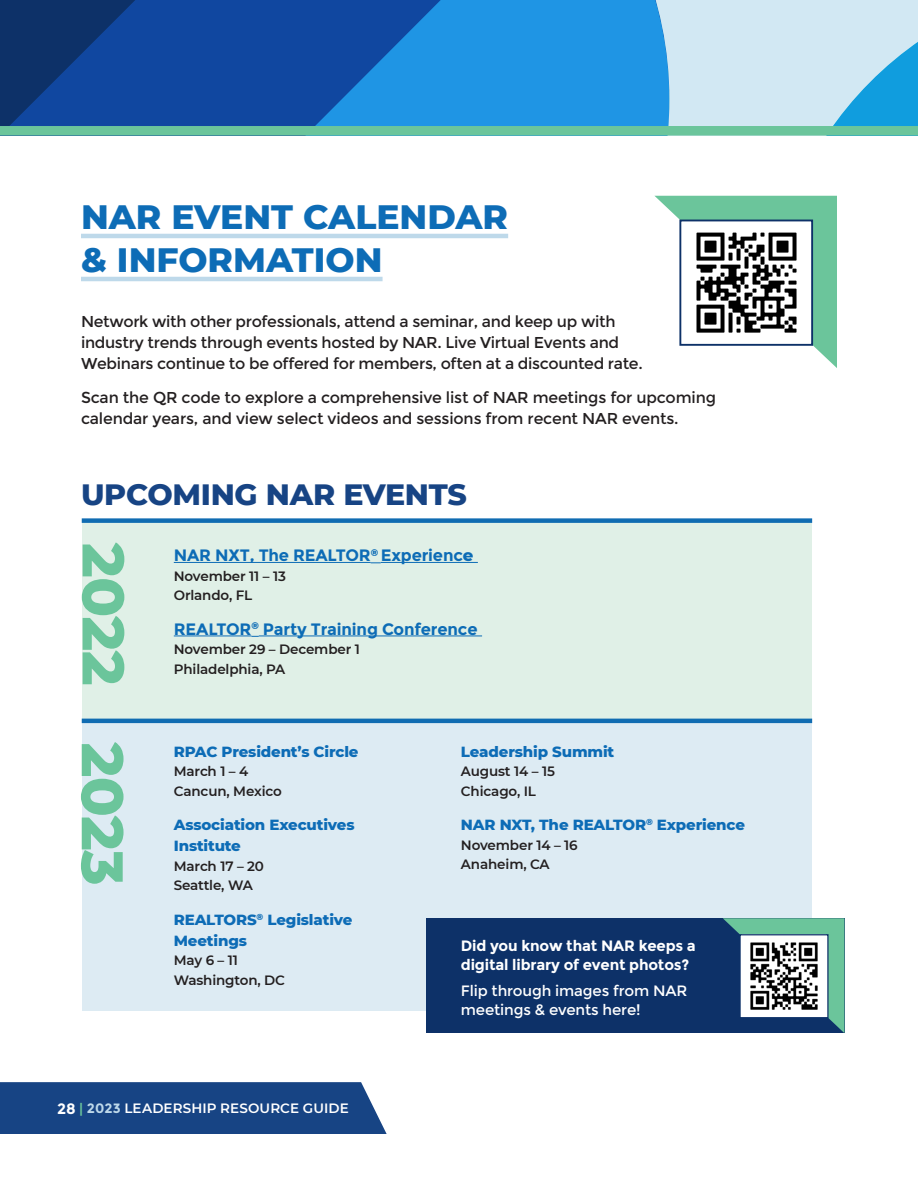
<style>
.page{position:relative;width:918px;height:1188px;background:#fff}
.page>*{position:absolute;margin:0;border:0;box-sizing:border-box;transform-origin:0 0}
.event_year{font:800 58.5px "Montserrat";letter-spacing:-.015em;color:#6bc59b}
.h1_hyper_top_lines{font:800 34.5px "Montserrat";color:#0d6cb6}
.Header_1-hyperlinked{font:800 34.5px "Montserrat";color:#0d6cb6}
.t1{font:800 30px "Montserrat";letter-spacing:-.01em;color:#174484}
.event_name{font:700 16.5px "Montserrat";letter-spacing:-.01em;color:#0d6cb6}
.body_copy{font:15.75px/21px "Montserrat";letter-spacing:-.02em;color:#231f20}
.event_name_no_link{font:800 15px/21px "Montserrat";letter-spacing:-.01em;color:#0d6cb6}
.body_copy-2{font:700 15px/19.5px "Montserrat";letter-spacing:-.01em;color:#fff}
.body_copy-3{font:15px/19.5px "Montserrat";letter-spacing:-.01em;color:#fff}
.event_details{font:600 13.5px "Montserrat";letter-spacing:-.01em;color:#231f20}
.t2{font:600 13.5px "Montserrat";letter-spacing:.005em;color:#fff}
.s1{font-weight:800}
.s2{font-weight:700;font-size:15px}
.s3{color:#6bc59b}
.s4{font-weight:700;color:#bed9ea}
</style>
<div class="page">
<div style="left:82px;top:722px;width:729px;height:289px;background:#ddebf3"></div>
<hr style="left:81px;top:234px;width:427px;height:4px;background:#bed9ea">
<hr style="left:81px;top:277px;width:302px;height:4px;background:#bed9ea">
<svg style="left:655px;top:196px;width:182px;height:172px"></svg>
<div style="left:680px;top:220px;width:132px;height:125px;background:#fff"></div>
<img style="left:696px;top:232px;width:101px;height:101px">
<div style="left:679px;top:220px;width:134px;height:126px;border:2px solid #0d3168"></div>
<div style="left:82px;top:521px;width:729px;height:202px;background:#e0f0e7"></div>
<div style="left:82px;top:518px;width:730px;height:5px;background:#106cb2"></div>
<hr style="left:82px;top:719px;width:730px;height:4px;background:#106cb2">
<hr style="left:174px;top:562px;width:197px;height:1px;background:#0d6cb6">
<hr style="left:381px;top:562px;width:97px;height:1px;background:#0d6cb6">
<hr style="left:174px;top:636px;width:77px;height:1px;background:#0d6cb6">
<hr style="left:259px;top:636px;width:223px;height:1px;background:#0d6cb6">
<div style="left:426px;top:918px;width:418px;height:115px;background:#0d3168"></div>
<svg style="left:723px;top:918px;width:122px;height:115px"></svg>
<div style="left:740px;top:935px;width:88px;height:83px;background:#fff"></div>
<img style="left:750px;top:942px;width:68px;height:68px">
<div style="left:739px;top:934px;width:90px;height:84px;border:1px solid #0d3168"></div>
<div style="left:0;top:1082px;width:387px;height:52px;background:#174484"></div>
<svg style="left:0;top:0;width:767px;height:126px;background:#7f9dbd"></svg>
<svg style="left:767px;top:0;width:151px;height:126px;background:#a9d8ee"></svg>
<svg style="left:71px;top:0;width:598px;height:126px;background:#186cbf"></svg>
<div style="left:0;top:126px;width:918px;height:9px;background:#6bc59b"></div>
<p class="h1_hyper_top_lines" style="left:81px;top:192px;width:429px">NAR EVENT CALENDAR</p>
<p class="Header_1-hyperlinked" style="left:81px;top:234px;width:303px">&amp; INFORMATION</p>
<p class="body_copy" style="left:81px;top:311px;width:563px">Network with other professionals, attend a seminar, and keep up with industry trends through events hosted by NAR. Live Virtual Events and<br>Webinars continue to be offered for members, often at a discounted rate.</p>
<p class="body_copy" style="left:81px;top:387px;width:637px">Scan the QR code to explore a comprehensive list of NAR meetings for upcoming calendar years, and view select videos and sessions from recent NAR events.</p>
<h3 class="t1" style="left:81px;top:473px;width:387px">UPCOMING NAR EVENTS</h3>
<p class="event_year" style="left:146px;top:543px;width:145px;rotate:90deg">2022</p>
<p class="event_name" style="left:174px;top:546px;width:301px">NAR NXT, The REALTOR<sup>®</sup> Experienc<span class="s1">e</span></p>
<p class="event_details" style="left:174px;top:566px;width:114px">November 11 – 13</p>
<p class="event_details" style="left:174px;top:586px;width:80px">Orlando, FL</p>
<p class="event_name" style="left:174px;top:619px;width:305px">REALTOR<sup>®</sup> Party Training Conference</p>
<p class="event_details" style="left:174px;top:640px;width:188px">November 29 – December 1</p>
<p class="event_details" style="left:174px;top:659px;width:113px">Philadelphia, PA</p>
<p class="event_year" style="left:145px;top:742px;width:145px;rotate:90deg">2023</p>
<p class="event_name_no_link" style="left:174px;top:740px;width:186px">RPAC President’s Circle</p>
<p class="event_details" style="left:174px;top:762px;width:76px">March 1 – 4</p>
<p class="event_details" style="left:174px;top:782px;width:109px">Cancun, Mexico</p>
<p class="event_name_no_link" style="left:174px;top:814px;width:182px">Association Executives<br>Institute</p>
<p class="event_details" style="left:174px;top:857px;width:92px">March 17 – 20</p>
<p class="event_details" style="left:174px;top:876px;width:81px">Seattle, WA</p>
<p class="event_name_no_link" style="left:174px;top:908px;width:180px">REALTORS<sup>®</sup> Legislative<br>Meetings</p>
<p class="event_details" style="left:174px;top:951px;width:66px">May 6 – 11</p>
<p class="event_details" style="left:174px;top:971px;width:113px">Washington, DC</p>
<p class="t2" style="left:57px;top:1099px;width:293px"><span class="s2">28</span> <span class="s3">|</span> <span class="s4">2023</span> LEADERSHIP RESOURCE GUIDE</p>
<p class="event_name_no_link" style="left:461px;top:740px;width:155px">Leadership Summit</p>
<p class="event_details" style="left:461px;top:762px;width:95px">August 14 – 15</p>
<p class="event_details" style="left:461px;top:782px;width:77px">Chicago, IL</p>
<p class="event_name_no_link" style="left:461px;top:814px;width:286px">NAR NXT, The REALTOR<sup>®</sup> Experience</p>
<p class="event_details" style="left:461px;top:836px;width:118px">November 14 – 16</p>
<p class="event_details" style="left:461px;top:855px;width:90px">Anaheim, CA</p>
<p class="body_copy-2" style="left:461px;top:936px;width:237px">Did you know that NAR keeps a digital library of event photos?</p>
<p class="body_copy-3" style="left:461px;top:981px;width:228px">Flip through images from NAR meetings &amp; events here!</p>
</div>
